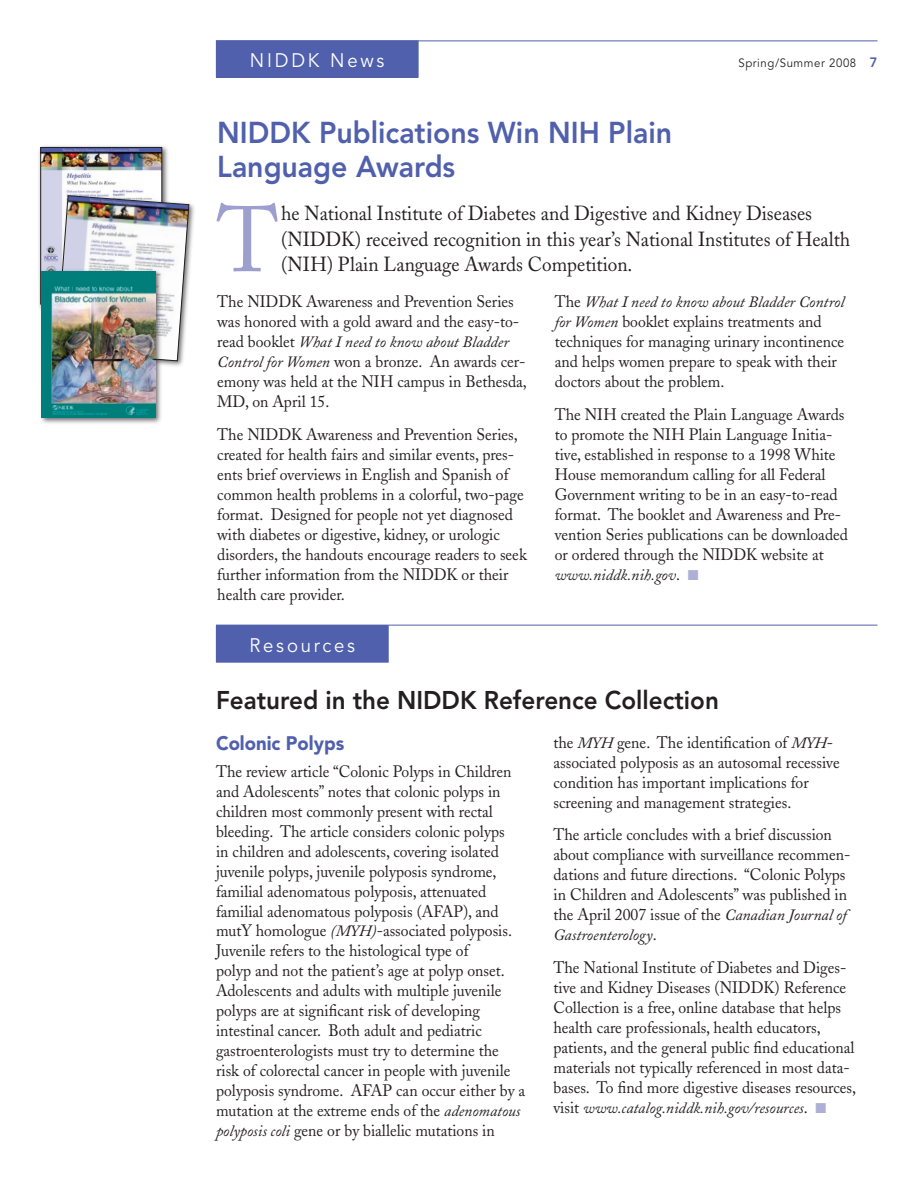
<style>
.page{position:relative;width:918px;height:1188px;background:#fff}
.page>*{position:absolute;margin:0;border:0;box-sizing:border-box;transform-origin:0 0}
.t1{font:91.95px "Adobe Caslon";color:#9d9fce;scale:.95 1}
.t2{font:800 30px/34.5px "Avenir";color:#5060ac;scale:.95 1}
.t3{font:800 25.5px "Avenir";color:#231f20;scale:.95 1}
.t4{font:20.25px/25.5px "Adobe Caslon";color:#231f20;scale:.95 1}
.t5{font:19.5px "Avenir";color:#fff;scale:.95 1}
.t6{font:900 19.5px "Avenir";color:#5060ac;scale:.95 1}
.t7{font:16.5px/20px "Adobe Caslon";color:#231f20;scale:.95 1}
.t8{font:italic 15.6px "Adobe Caslon";color:#231f20}
.t9{font:12px "Avenir";letter-spacing:.05em;color:#231f20;scale:.95 1}
.s1{font-style:normal;font-size:16.5px}
.s2{font-style:italic;font-size:15.6px}
.s3{color:#adafd7}
</style>
<div class="page">
<hr style="left:216px;top:40px;width:662px;height:1px;background:#5060ac">
<div style="left:216px;top:41px;width:202px;height:36px;background:#5060ac"></div>
<div style="left:216px;top:40px;width:202px;height:38px;border:1px solid #5060ac"></div>
<div style="left:37px;top:144px;width:133px;height:168px;background:#231f20;opacity:.65"></div>
<img style="left:42px;top:149px;width:118px;height:119px">
<div style="left:40px;top:147px;width:122px;height:157px;border:1px solid #231f20"></div>
<div style="left:53px;top:192px;width:144px;height:177px;background:#231f20;opacity:.65"></div>
<img style="left:56px;top:195px;width:133px;height:166px">
<div style="left:38px;top:268px;width:125px;height:157px;background:#231f20;opacity:.65"></div>
<img style="left:42px;top:271px;width:113px;height:147px">
<hr style="left:216px;top:625px;width:662px;height:1px;background:#5060ac">
<div style="left:216px;top:626px;width:172px;height:36px;background:#5060ac"></div>
<div style="left:216px;top:625px;width:173px;height:38px;border:1px solid #5060ac"></div>
<p class="t5" style="left:250px;top:49px;width:143px">N I D D K N e w s</p>
<p class="t9" style="left:738px;top:56px;width:125px">Spring/Summer 2008</p>
<h2 class="t2" style="left:217px;top:115px;width:480px">NIDDK Publications Win NIH Plain<br>Language Awards</h2>
<p class="t1" style="left:217px;top:186px;width:66px">T</p>
<p class="t4" style="left:281px;top:201px;width:601px">he National Institute of Diabetes and Digestive and Kidney Diseases (NIDDK) received recognition in this year’s National Institutes of Health (NIH) Plain Language Awards Competition.</p>
<p class="t7" style="left:217px;top:292px;width:319px">The NIDDK Awareness and Prevention Series was honored with a gold award and the easy-to-</p>
<p class="t8" style="left:217px;top:334px;width:293px"><span class="s1">read booklet</span> What I need to know about Bladder</p>
<p class="t7" style="left:217px;top:352px;width:327px;text-align:justify"><span class="s2">Control for Women</span> won a bronze. An awards cer&shy;emony was held at the NIH campus in Bethesda, MD, on April 15.</p>
<p class="t7" style="left:217px;top:425px;width:327px">The NIDDK Awareness and Prevention Series, created for health fairs and similar events, pres&shy;ents brief overviews in English and Spanish of common health problems in a colorful, two-page format. Designed for people not yet diagnosed with diabetes or digestive, kidney, or urologic disorders, the handouts encourage readers to seek further information from the NIDDK or their health care provider.</p>
<p class="t8" style="left:555px;top:294px;width:291px"><span class="s1">The</span> What I need to know about Bladder Control</p>
<p class="t7" style="left:555px;top:312px;width:306px"><span class="s2">for Women</span> booklet explains treatments and techniques for managing urinary incontinence and helps women prepare to speak with their doctors about the problem.</p>
<p class="t7" style="left:555px;top:405px;width:310px">The NIH created the Plain Language Awards to promote the NIH Plain Language Initia&shy;tive, established in response to a 1998 White House memorandum calling for all Federal Government writing to be in an easy-to-read format. The booklet and Awareness and Pre&shy;vention Series publications can be downloaded or ordered through the NIDDK website at</p>
<p class="t8" style="left:555px;top:566px;width:146px">www.niddk.nih.gov<span class="s1">.</span> <span class="s3">■</span></p>
<p class="t5" style="left:249px;top:634px;width:113px">R e s o u r c e s</p>
<h2 class="t3" style="left:216px;top:685px;width:531px">Featured in the NIDDK Reference Collection</h2>
<h3 class="t6" style="left:216px;top:732px;width:137px">Colonic Polyps</h3>
<p class="t7" style="left:216px;top:762px;width:327px">The review article “Colonic Polyps in Children and Adolescents” notes that colonic polyps in children most commonly present with rectal bleeding. The article considers colonic polyps<br>in children and adolescents, covering isolated juvenile polyps, juvenile polyposis syndrome, familial adenomatous polyposis, attenuated familial adenomatous polyposis (AFAP), and mutY homologue <span class="s2">(MYH)</span>-associated polyposis.<br>Juvenile refers to the histological type of<br>polyp and not the patient’s age at polyp onset.<br>Adolescents and adults with multiple juvenile polyps are at significant risk of developing intestinal cancer. Both adult and pediatric gastroenterologists must try to determine the risk of colorectal cancer in people with juvenile polyposis syndrome. AFAP can occur either by a mutation at the extreme ends of the <span class="s2">adenomatous polyposis coli</span> gene or by biallelic mutations in</p>
<p class="t7" style="left:553px;top:732px;width:303px">the <span class="s2">MYH</span> gene. The identification of <span class="s2">MYH&shy;</span>associated polyposis as an autosomal recessive condition has important implications for screening and management strategies.</p>
<p class="t7" style="left:553px;top:825px;width:314px">The article concludes with a brief discussion about compliance with surveillance recommen&shy;dations and future directions. “Colonic Polyps in Children and Adolescents” was published in the April 2007 issue of the <span class="s2">Canadian Journal of</span></p>
<p class="t8" style="left:553px;top:926px;width:105px">Gastroenterology<span class="s1">.</span></p>
<p class="t7" style="left:553px;top:958px;width:320px">The National Institute of Diabetes and Diges&shy;tive and Kidney Diseases (NIDDK) Reference Collection is a free, online database that helps health care professionals, health educators, patients, and the general public find educational materials not typically referenced in most data&shy;bases. To find more digestive diseases resources,</p>
<p class="t8" style="left:553px;top:1099px;width:274px"><span class="s1">visit</span> www.catalog.niddk.nih.gov/resources<span class="s1">.</span> <span class="s3">■</span></p>
</div>
